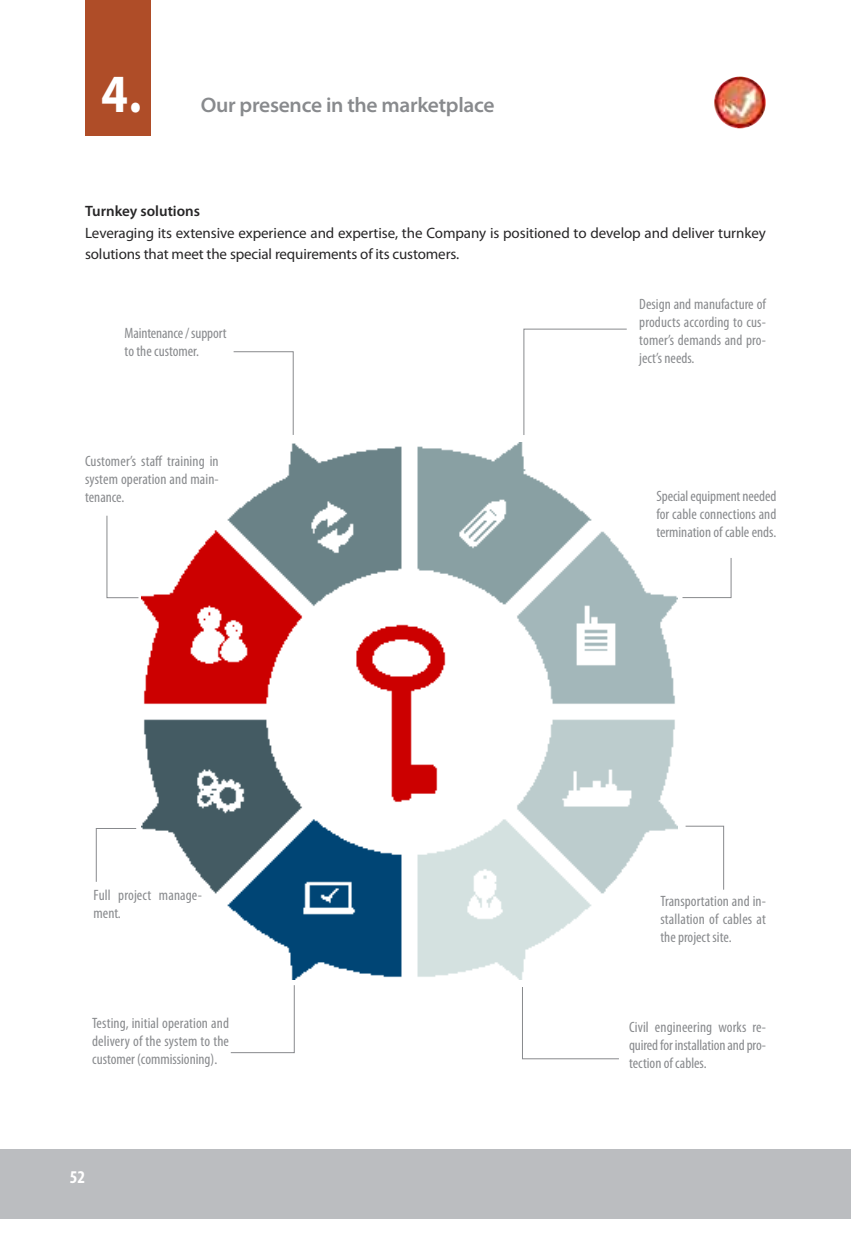
<style>
.page{position:relative;width:851px;height:1234px;background:#fff}
.page>*{position:absolute;margin:0;border:0;box-sizing:border-box;transform-origin:0 0}
.t1{font:700 54px "Myriad Pro";color:#fff;scale:.9 1}
.t2{font:600 semi-expanded 21px "Myriad Pro";letter-spacing:-.015em;color:#888a8d;scale:.95 1}
.t3{font:700 condensed 18px "Myriad Pro";color:#fff}
.t4{font:condensed 15px/18px "Myriad Pro";letter-spacing:.005em;color:#888a8d;text-align:justify}
.t5{font:15px/21.6px "Myriad Pro";letter-spacing:-.005em;color:#272627}
.t6{font:600 15px "Myriad Pro";color:#272627}
</style>
<div class="page">
<hr style="left:850px;top:0;width:1px;height:1233px;background:#e7e8e9">
<div style="left:85px;top:0;width:66px;height:136px;background:#af4d28"></div>
<img style="left:142px;top:442px;width:535px;height:537px">
<svg style="left:523px;top:328px;width:104px;height:107px"></svg>
<svg style="left:233px;top:351px;width:61px;height:84px"></svg>
<svg style="left:522px;top:987px;width:97px;height:72px"></svg>
<svg style="left:682px;top:558px;width:49px;height:40px"></svg>
<svg style="left:106px;top:515px;width:33px;height:83px"></svg>
<svg style="left:95px;top:828px;width:42px;height:54px"></svg>
<svg style="left:230px;top:985px;width:65px;height:68px"></svg>
<svg style="left:685px;top:825px;width:39px;height:65px"></svg>
<div style="left:0;top:1148px;width:850px;height:70px;background:#bbbdc0"></div>
<img style="left:713px;top:77px;width:52px;height:51px;border-radius:50%">
<h1 class="t1" style="left:101px;top:74px;width:46px">4.</h1>
<h2 class="t2" style="left:201px;top:97px;width:311px">Our presence in the marketplace</h2>
<p class="t6" style="left:85px;top:205px;width:116px">Turnkey solutions</p>
<p class="t5" style="left:85px;top:223px;width:682px">Leveraging its extensive experience and expertise, the Company is positioned to develop and deliver turnkey solutions that meet the special requirements of its customers.</p>
<p class="t4" style="left:125px;top:325px;width:103px">Maintenance/support to the customer.</p>
<p class="t4" style="left:85px;top:453px;width:135px">Customer’s staff training in system operation and main&shy;tenance.</p>
<p class="t4" style="left:94px;top:887px;width:110px">Full project manage&shy;ment.</p>
<p class="t4" style="left:92px;top:1014px;width:138px">Testing, initial operation and delivery of the system to the customer (commissioning).</p>
<p class="t3" style="left:70px;top:1170px;width:17px">52</p>
<p class="t4" style="left:639px;top:296px;width:128px">Design and manufacture of products according to cus&shy;tomer’s demands and pro&shy;ject’s needs.</p>
<p class="t4" style="left:656px;top:488px;width:121px">Specialequipment needed for cable connections and termination of cable ends.</p>
<p class="t4" style="left:660px;top:892px;width:107px">Transportation and in&shy;stallation of cables at the project site.</p>
<p class="t4" style="left:629px;top:1019px;width:138px">Civil engineering works re&shy;quiredfor installation andpro&shy;tection of cables.</p>
</div>
